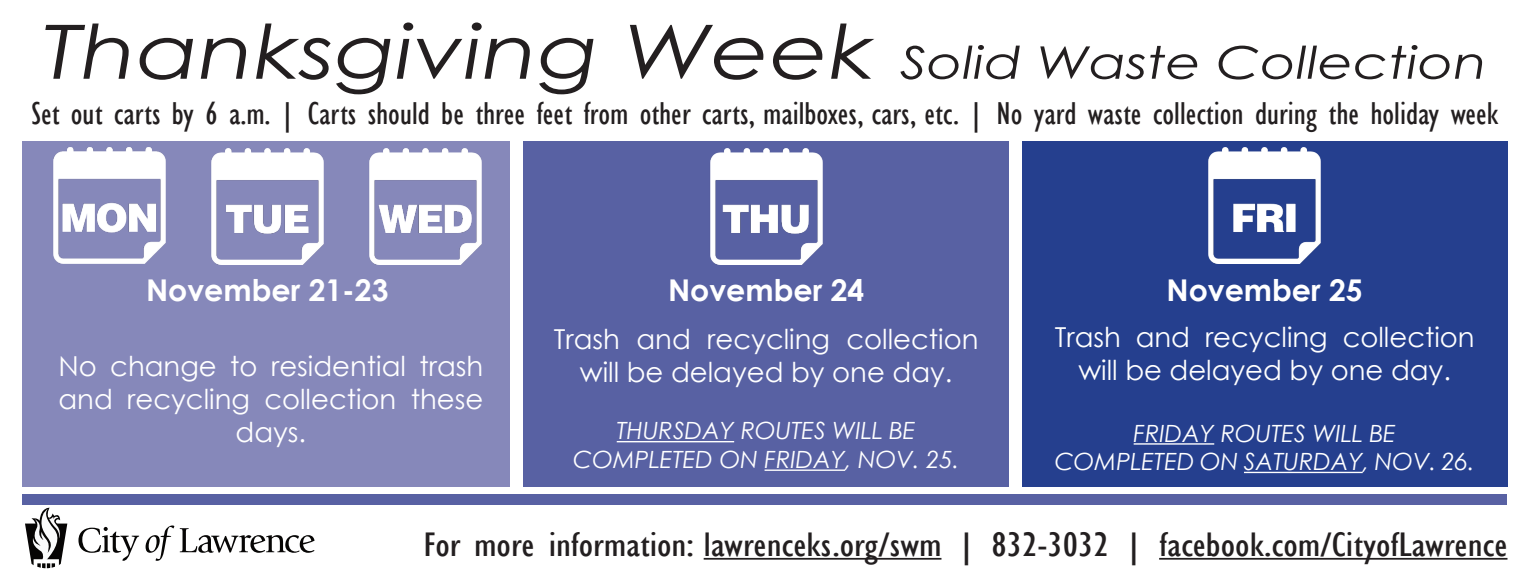
<style>
.page{position:relative;width:1530px;height:585px;background:#fff}
.page>*{position:absolute;margin:0;border:0;box-sizing:border-box;transform-origin:0 0}
.t1{font:italic 45px "Century Gothic";color:#231f20;scale:1.21 1}
.t2{font:condensed 35px "Gill Sans";color:#231f20;scale:1.2 1}
.t3{font:condensed 32.5px "Gill Sans";color:#231f20;scale:1.05 1}
.t4{font:700 30px "Century Gothic";color:#fff}
.t5{font:27.5px/33px "Century Gothic";color:#fff;text-align:center}
.t6{font:italic 23.75px "Century Gothic";color:#fff}
.s1{font-size:75px}
</style>
<div class="page">
<div style="left:1022px;top:142px;width:486px;height:345px;background:#253f8e"></div>
<div style="left:523px;top:142px;width:486px;height:345px;background:#5861a3"></div>
<div style="left:22px;top:142px;width:488px;height:345px;background:#8688ba"></div>
<img style="left:53px;top:148px;width:113px;height:116px">
<img style="left:369px;top:149px;width:113px;height:116px">
<img style="left:211px;top:149px;width:113px;height:116px">
<img style="left:710px;top:149px;width:113px;height:116px">
<img style="left:1208px;top:148px;width:113px;height:116px">
<hr style="left:617px;top:441px;width:117px;height:1px;background:#fff">
<hr style="left:765px;top:470px;width:80px;height:1px;background:#fff">
<hr style="left:1134px;top:443px;width:80px;height:2px;background:#fff">
<hr style="left:1244px;top:472px;width:119px;height:1px;background:#fff">
<hr style="left:704px;top:558px;width:237px;height:2px;background:#231f20">
<hr style="left:1159px;top:558px;width:348px;height:2px;background:#231f20">
<div style="left:22px;top:494px;width:1486px;height:11px;background:#5861a3"></div>
<svg style="left:78px;top:527px;width:61px;height:34px"></svg>
<svg style="left:146px;top:525px;width:28px;height:36px"></svg>
<svg style="left:180px;top:528px;width:135px;height:25px"></svg>
<svg style="left:25px;top:508px;width:43px;height:61px"></svg>
<p class="t1" style="left:43px;top:31px;width:1195px"><span class="s1">Thanksgiving Week</span> Solid Waste Collection</p>
<p class="t3" style="left:31px;top:94px;width:1399px">Set out carts by 6 a.m. | Carts should be three feet from other carts, mailboxes, cars, etc. | No yard waste collection during the holiday week</p>
<p class="t4" style="left:146px;top:268px;width:244px">November 21-23</p>
<p class="t4" style="left:668px;top:268px;width:198px">November 24</p>
<p class="t4" style="left:1167px;top:268px;width:198px">November 25</p>
<p class="t5" style="left:58px;top:349px;width:426px">No change to residential trash and recycling collection these days.</p>
<p class="t5" style="left:554px;top:323px;width:426px">Trash and recycling collection will be delayed by one day.</p>
<p class="t6" style="left:617px;top:414px;width:300px">THURSDAY ROUTES WILL BE</p>
<p class="t6" style="left:573px;top:443px;width:388px">COMPLETED ON FRIDAY, NOV. 25.</p>
<p class="t5" style="left:1055px;top:320px;width:422px">Trash and recycling collection will be delayed by one day.</p>
<p class="t6" style="left:1134px;top:416px;width:264px">FRIDAY ROUTES WILL BE</p>
<p class="t6" style="left:1055px;top:445px;width:422px">COMPLETED ON SATURDAY, NOV. 26.</p>
<p class="t2" style="left:423px;top:524px;width:905px">For more information: lawrenceks.org/swm | 832-3032 | facebook.com/CityofLawrence</p>
</div>
